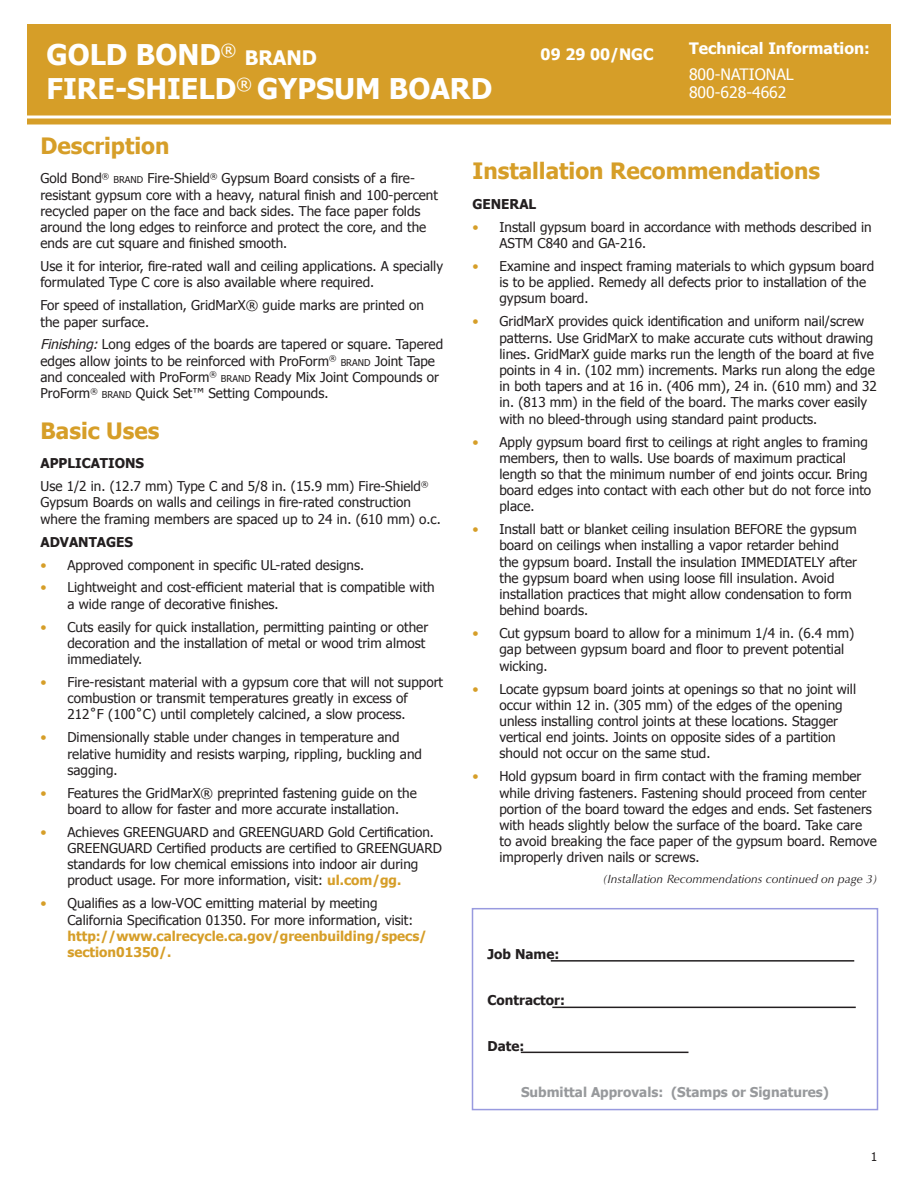
<style>
.page{position:relative;width:918px;height:1188px;background:#fff}
.page>*{position:absolute;margin:0;border:0;box-sizing:border-box;transform-origin:0 0}
.HEADER-TITLE{font:700 28.5px "Tahoma";color:#fff}
.HEADER-PARAGRAPH{font:700 22.5px "Tahoma";color:#d69e28}
.HEADER-TITLE-2{font:700 19.95px "Tahoma";color:#fff}
.Techinfo-Header{font:700 15.75px "Tahoma";color:#fff}
.Techinfo-Header-2{font:15.75px/18.9px "Tahoma";color:#fff}
.body_text{font:13.5px/16.2px "Tahoma";color:#231f20}
.subtitle{font:700 13.5px "Tahoma";color:#231f20}
.subtitle-2{font:700 13.5px "Tahoma";color:#97999c}
.FOOTNOTE{font:italic 12px "Optima LT Std";color:#231f20}
.CHART_TEXT{font:12px "Tahoma";color:#231f20}
.s1{font-size:9.45px}
.s2{font-style:italic}
.s3{color:#d69e28}
.s4{font-weight:700;color:#d69e28}
</style>
<div class="page">
<div style="left:27px;top:24px;width:864px;height:92px;background:#d69e28;border:2px solid #d69e28"></div>
<div style="left:472px;top:908px;width:406px;height:202px;border:2px solid #989adf"></div>
<hr style="left:551px;top:960px;width:303px;height:2px;background:#231f20">
<hr style="left:552px;top:1007px;width:304px;height:1px;background:#231f20">
<hr style="left:521px;top:1052px;width:168px;height:1px;background:#231f20">
<div style="left:27px;top:118px;width:864px;height:6px;background:#d69e28"></div>
<p class="HEADER-TITLE" style="left:46px;top:35px;width:191px">GOLD BOND<sup>®</sup></p>
<p class="HEADER-TITLE-2" style="left:245px;top:44px;width:74px">BRAND</p>
<p class="HEADER-TITLE" style="left:46px;top:69px;width:447px">FIRE-SHIELD<sup>®</sup> GYPSUM BOARD</p>
<p class="Techinfo-Header" style="left:541px;top:43px;width:114px">09 29 00/NGC</p>
<p class="Techinfo-Header" style="left:689px;top:37px;width:182px">Technical Information:</p>
<p class="Techinfo-Header-2" style="left:689px;top:64px;width:106px">800-NATIONAL<br>800-628-4662</p>
<p class="HEADER-PARAGRAPH" style="left:40px;top:130px;width:130px">Description</p>
<p class="body_text" style="left:40px;top:170px;width:399px">Gold Bond<sup>®</sup> <span class="s1">BRAND</span> Fire-Shield<sup>®</sup> Gypsum Board consists of a fire&shy;resistant gypsum core with a heavy, natural finish and 100-percent recycled paper on the face and back sides. The face paper folds around the long edges to reinforce and protect the core, and the ends are cut square and finished smooth.</p>
<p class="body_text" style="left:40px;top:258px;width:404px">Use it for interior, fire-rated wall and ceiling applications. A specially formulated Type C core is also available where required.</p>
<p class="body_text" style="left:40px;top:297px;width:385px">For speed of installation, GridMarX® guide marks are printed on the paper surface.</p>
<p class="body_text" style="left:40px;top:336px;width:404px"><span class="s2">Finishing:</span>Long edges of the boards are tapered or square. Tapered edges allow joints to be reinforced with ProForm<sup>®</sup> <span class="s1">BRAND</span> Joint Tape and concealed with ProForm<sup>®</sup> <span class="s1">BRAND</span> Ready Mix Joint Compounds or ProForm<sup>®</sup> <span class="s1">BRAND</span> Quick Set™ Setting Compounds.</p>
<p class="HEADER-PARAGRAPH" style="left:40px;top:415px;width:120px">Basic Uses</p>
<p class="subtitle" style="left:40px;top:454px;width:105px">APPLICATIONS</p>
<p class="body_text" style="left:40px;top:478px;width:402px">Use 1/2 in. (12.7 mm) Type C and 5/8 in. (15.9 mm) Fire-Shield<sup>®<br></sup>Gypsum Boards on walls and ceilings in fire-rated construction where the framing members are spaced up to 24 in. (610 mm) o.c.</p>
<p class="subtitle" style="left:40px;top:532px;width:94px">ADVANTAGES</p>
<p class="body_text" style="left:40px;top:556px;width:325px"><span class="s3">•</span> Approved component in specific UL-rated designs.</p>
<p class="body_text" style="left:68px;top:579px;width:369px;text-indent:-27px"><span class="s3">•</span> Lightweight and cost-efficient material that is compatible with a wide range of decorative finishes.</p>
<p class="body_text" style="left:68px;top:618px;width:362px;text-indent:-27px"><span class="s3">•</span> Cuts easily for quick installation, permitting painting or other decoration and the installation of metal or wood trim almost immediately.</p>
<p class="body_text" style="left:68px;top:673px;width:377px;text-indent:-27px"><span class="s3">•</span> Fire-resistant material with a gypsum core that will not support combustion or transmit temperatures greatly in excess of<br>212˚F (100˚C) until completely calcined, a slow process.</p>
<p class="body_text" style="left:68px;top:729px;width:356px;text-indent:-27px"><span class="s3">•</span> Dimensionally stable under changes in temperature and relative humidity and resists warping, rippling, buckling and sagging.</p>
<p class="body_text" style="left:68px;top:784px;width:351px;text-indent:-27px"><span class="s3">•</span> Features the GridMarX® preprinted fastening guide on the board to allow for faster and more accurate installation.</p>
<p class="body_text" style="left:68px;top:823px;width:376px;text-indent:-27px"><span class="s3">•</span> Achieves GREENGUARD and GREENGUARD Gold Certification.<br>GREENGUARD Certified products are certified to GREENGUARD standards for low chemical emissions into indoor air during product usage. For more information, visit: <span class="s4">ul.com/gg.</span></p>
<p class="body_text" style="left:68px;top:895px;width:361px;text-indent:-27px"><span class="s3">•</span> Qualifies as a low-VOC emitting material by meeting California Specification 01350. For more information, visit: <span class="s4">http://www.calrecycle.ca.gov/greenbuilding/specs/ section01350/.</span></p>
<p class="HEADER-PARAGRAPH" style="left:472px;top:155px;width:349px">Installation Recommendations</p>
<p class="subtitle" style="left:472px;top:195px;width:65px">GENERAL</p>
<p class="body_text" style="left:500px;top:218px;width:374px;text-indent:-27px"><span class="s3">•</span> Install gypsum board in accordance with methods described in<br>ASTM C840 and GA-216.</p>
<p class="body_text" style="left:500px;top:257px;width:376px;text-indent:-27px"><span class="s3">•</span> Examine and inspect framing materials to which gypsum board is to be applied. Remedy all defects prior to installation of the gypsum board.</p>
<p class="body_text" style="left:500px;top:313px;width:379px;text-indent:-27px"><span class="s3">•</span> GridMarX provides quick identification and uniform nail/screw patterns. Use GridMarX to make accurate cuts without drawing lines. GridMarX guide marks run the length of the board at five points in 4 in. (102 mm) increments. Marks run along the edge in both tapers and at 16 in. (406 mm), 24 in. (610 mm) and 32 in. (813 mm) in the field of the board. The marks cover easily with no bleed-through using standard paint products.</p>
<p class="body_text" style="left:500px;top:433px;width:373px;text-indent:-27px"><span class="s3">•</span> Apply gypsum board first to ceilings at right angles to framing members, then to walls. Use boards of maximum practical length so that the minimum number of end joints occur. Bring board edges into contact with each other but do not force into place.</p>
<p class="body_text" style="left:500px;top:521px;width:359px;text-indent:-27px"><span class="s3">•</span> Install batt or blanket ceiling insulation BEFORE the gypsum board on ceilings when installing a vapor retarder behind the gypsum board. Install the insulation IMMEDIATELY after the gypsum board when using loose fill insulation. Avoid installation practices that might allow condensation to form behind boards.</p>
<p class="body_text" style="left:500px;top:625px;width:356px;text-indent:-27px"><span class="s3">•</span> Cut gypsum board to allow for a minimum 1/4 in. (6.4 mm) gap between gypsum board and floor to prevent potential wicking.</p>
<p class="body_text" style="left:500px;top:680px;width:358px;text-indent:-27px"><span class="s3">•</span> Locate gypsum board joints at openings so that no joint will occur within 12 in. (305 mm) of the edges of the opening unless installing control joints at these locations. Stagger vertical end joints. Joints on opposite sides of a partition should not occur on the same stud.</p>
<p class="body_text" style="left:500px;top:768px;width:379px;text-indent:-27px"><span class="s3">•</span> Hold gypsum board in firm contact with the framing member while driving fasteners. Fastening should proceed from center portion of the board toward the edges and ends. Set fasteners with heads slightly below the surface of the board. Take care to avoid breaking the face paper of the gypsum board. Remove improperly driven nails or screws.</p>
<p class="FOOTNOTE" style="left:603px;top:872px;width:276px">(Installation Recommendations continued on page 3)</p>
<p class="subtitle" style="left:488px;top:944px;width:73px">Job Name:</p>
<p class="subtitle" style="left:488px;top:990px;width:79px">Contractor:</p>
<p class="subtitle" style="left:488px;top:1036px;width:38px">Date:</p>
<p class="subtitle-2" style="left:521px;top:1082px;width:310px">Submittal Approvals: (Stamps or Signatures)</p>
<p class="CHART_TEXT" style="left:871px;top:1149px;width:8px">1</p>
</div>
